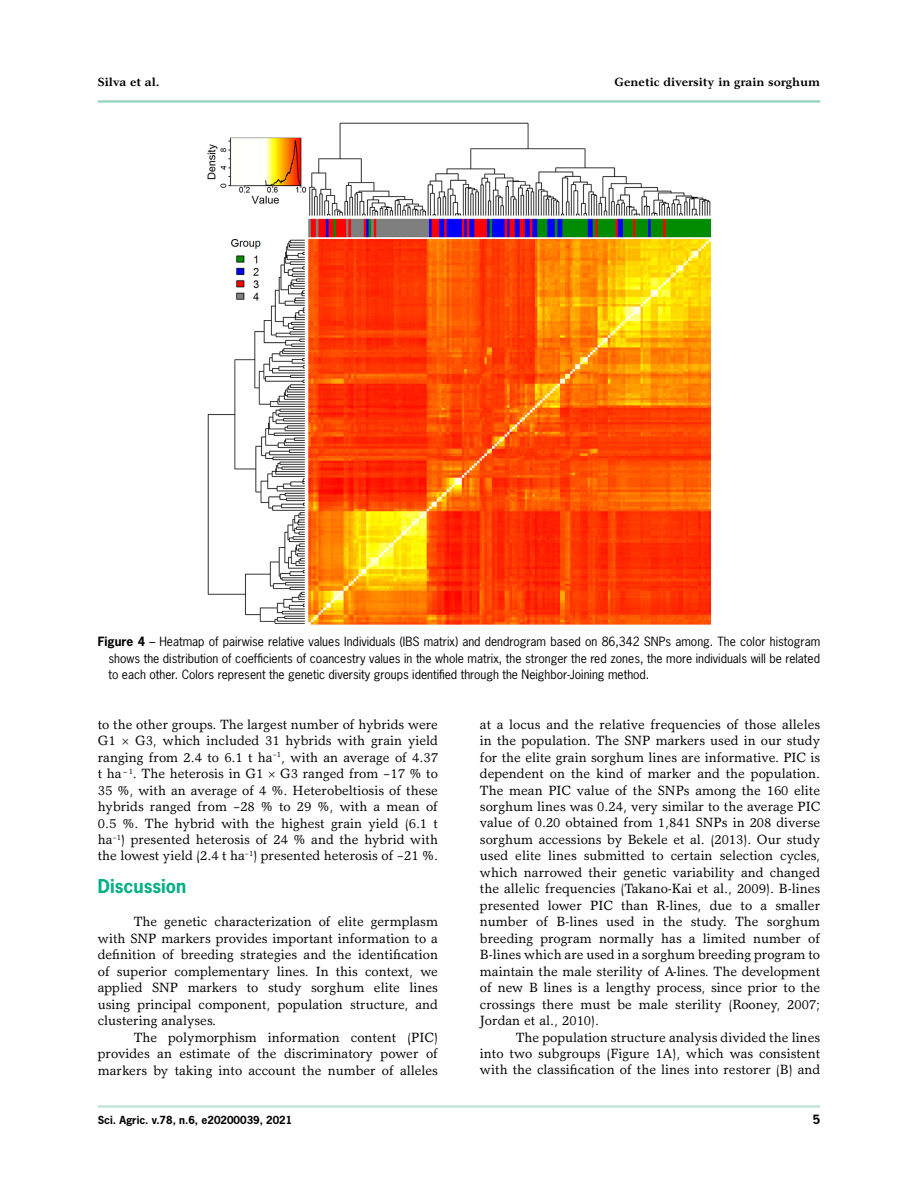
<style>
.page{position:relative;width:918px;height:1188px;background:#fff}
.page>*{position:absolute;margin:0;border:0;box-sizing:border-box;transform-origin:0 0}
.t1{font:700 18px "News Gothic";color:#00b085}
.t2{font:13.5px/16.5px "Garth Graphic";color:#000;text-align:justify}
.t3{font:12px/16.5px "News Gothic";color:#000;text-align:justify}
.t4{font:700 12px "Garth Graphic";color:#000}
.t5{font:700 12px "News Gothic";color:#000}
.t6{font:700 10.5px "News Gothic";color:#000}
.s1{font-weight:700}
</style>
<div class="page">
<hr style="left:98px;top:1105px;width:722px;height:3px;background:#bde2d4">
<hr style="left:98px;top:100px;width:722px;height:3px;background:#92d2bb">
<img style="left:207px;top:122px;width:505px;height:503px">
<p class="t4" style="left:98px;top:75px;width:63px">Silva et al.</p>
<p class="t4" style="left:615px;top:75px;width:207px">Genetic diversity in grain sorghum</p>
<p class="t3" style="left:108px;top:633px;width:713px;text-indent:-11px"><span class="s1">Figure 4</span> – Heatmap of pairwise relative values Individuals (IBS matrix) and dendrogram based on 86,342 SNPs among. The color histogram shows the distribution of coefficients of coancestry values in the whole matrix, the stronger the red zones, the more individuals will be related to each other. Colors represent the genetic diversity groups identified through the Neighbor-Joining method.</p>
<p class="t2" style="left:98px;top:716px;width:342px">to the other groups. The largest number of hybrids were<br>G1</p>
<p class="t2" style="left:98px;top:732px;width:342px;text-indent:37px">G3, which included 31 hybrids with grain yield ranging from 2.4 to 6.1 t ha<sup>–1</sup>, with an average of 4.37 t ha<sup>−1</sup>. The heterosis in G1 G3 ranged from –17 % to 35 %, with an average of 4 %. Heterobeltiosis of these hybrids ranged from –28 % to 29 %, with a mean of 0.5 %. The hybrid with the highest grain yield (6.1 t ha<sup>–1</sup>) presented heterosis of 24 % and the hybrid with the lowest yield (2.4 t ha<sup>–1</sup>) presented heterosis of –21 %.</p>
<h1 class="t1" style="left:98px;top:875px;width:90px">Discussion</h1>
<p class="t2" style="left:98px;top:913px;width:342px;text-indent:36px">The genetic characterization of elite germplasm with SNP markers provides important information to a definition of breeding strategies and the identification of superior complementary lines. In this context, we applied SNP markers to study sorghum elite lines using principal component, population structure, and clustering analyses.</p>
<p class="t2" style="left:98px;top:1029px;width:342px;text-indent:36px">The polymorphism information content (PIC) provides an estimate of the discriminatory power of markers by taking into account the number of alleles</p>
<p class="t6" style="left:98px;top:1113px;width:196px">Sci. Agric. v.78, n.6, e20200039, 2021</p>
<p class="t2" style="left:480px;top:716px;width:342px">at a locus and the relative frequencies of those alleles in the population. The SNP markers used in our study for the elite grain sorghum lines are informative. PIC is dependent on the kind of marker and the population.<br>The mean PIC value of the SNPs among the 160 elite sorghum lines was 0.24, very similar to the average PIC value of 0.20 obtained from 1,841 SNPs in 208 diverse sorghum accessions by Bekele et al. (2013). Our study used elite lines submitted to certain selection cycles, which narrowed their genetic variability and changed the allelic frequencies (Takano-Kai et al., 2009). B-lines presented lower PIC than R-lines, due to a smaller number of B-lines used in the study. The sorghum breeding program normally has a limited number of B-lines which are used in a sorghum breeding program to maintain the male sterility of A-lines. The development of new B lines is a lengthy process, since prior to the crossings there must be male sterility (Rooney, 2007; Jordan et al., 2010).</p>
<p class="t2" style="left:480px;top:1029px;width:342px;text-indent:36px">The population structure analysis divided the lines into two subgroups (Figure 1A), which was consistent with the classification of the lines into restorer (B) and</p>
<p class="t5" style="left:813px;top:1111px;width:9px">5</p>
</div>
